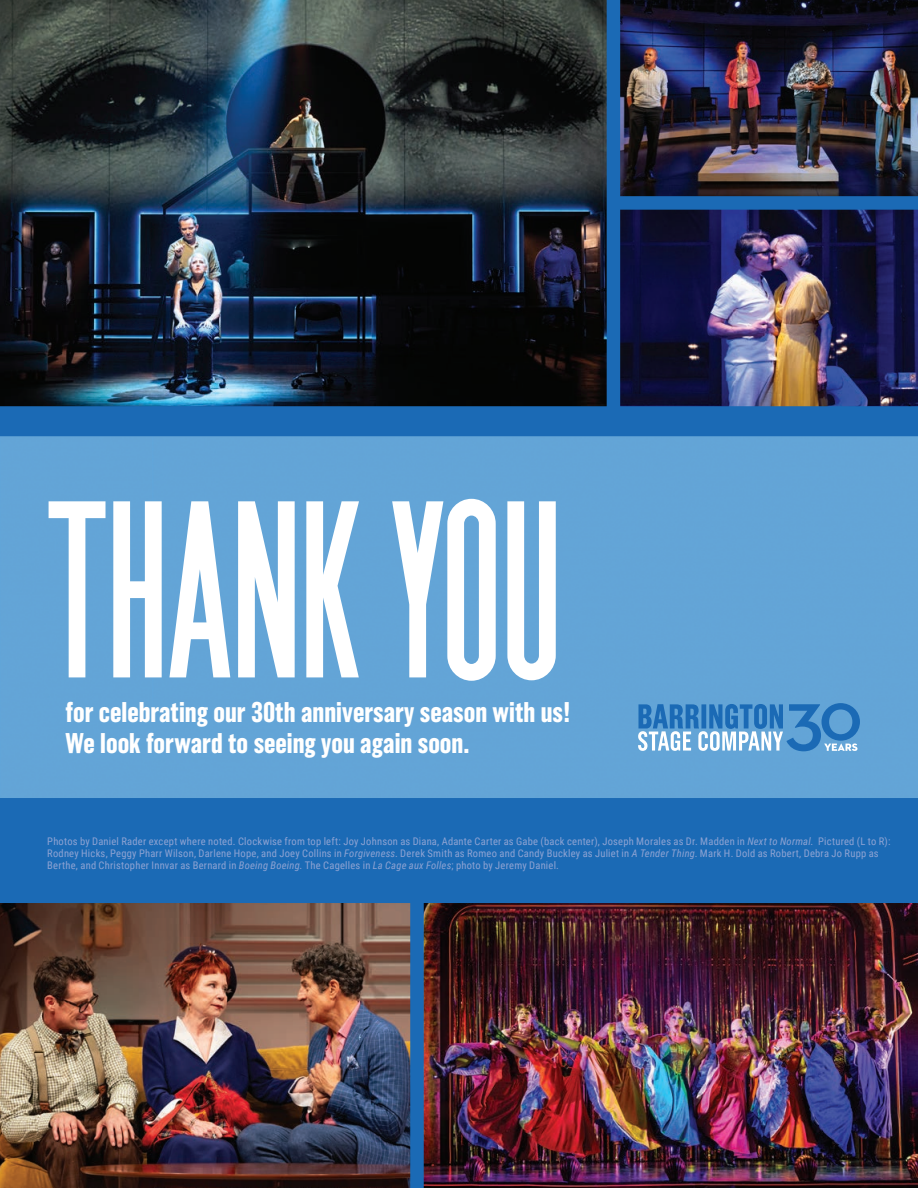
<style>
.page{position:relative;width:918px;height:1188px;background:#fff}
.page>*{position:absolute;margin:0;border:0;box-sizing:border-box;transform-origin:0 0}
.t1{font:700 195px "The National";color:#fff}
.t2{font:700 28.5px/31.5px "Grotzec Head Condensed";color:#fff}
.t3{font:10.5px/12px "Roboto Condensed";letter-spacing:.02em;color:#8ea3d3}
.s1{font-style:italic}
</style>
<div class="page">
<div style="left:0;top:436px;width:918px;height:362px;background:#63a4d7"></div>
<img style="left:0;top:903px;width:410px;height:285px">
<img style="left:424px;top:903px;width:494px;height:285px">
<img style="left:620px;top:0;width:298px;height:196px">
<img style="left:620px;top:210px;width:298px;height:196px">
<img style="left:0;top:0;width:607px;height:406px">
<div style="left:607px;top:0;width:13px;height:408px;background:#1b6ab5"></div>
<div style="left:0;top:406px;width:918px;height:30px;background:#1b6ab5"></div>
<div style="left:613px;top:196px;width:305px;height:14px;background:#1b6ab5"></div>
<div style="left:0;top:798px;width:918px;height:105px;background:#1b6ab5"></div>
<div style="left:410px;top:870px;width:14px;height:318px;background:#1b6ab5"></div>
<svg style="left:638px;top:703px;width:222px;height:48px;background:#609cd0"></svg>
<h1 class="t1" style="left:47px;top:461px;width:516px">THANK YOU</h1>
<h2 class="t2" style="left:66px;top:696px;width:507px">for celebrating our 30th anniversary season with us!<br>We look forward to seeing you again soon.</h2>
<p class="t3" style="left:47px;top:835px;width:845px">Photos by Daniel Rader except where noted. Clockwise from top left: Joy Johnson as Diana, Adante Carter as Gabe (back center), Joseph Morales as Dr. Madden in <span class="s1">Next to Normal</span>. Pictured (L to R):<br>Rodney Hicks, Peggy Pharr Wilson, Darlene Hope, and Joey Collins in <span class="s1">Forgiveness</span>. Derek Smith as Romeo and Candy Buckley as Juliet in <span class="s1">A Tender Thing</span>. Mark H. Dold as Robert, Debra Jo Rupp as<br>Berthe, and Christopher Innvar as Bernard in <span class="s1">Boeing Boeing</span>. The Cagelles in <span class="s1">La Cage aux Folles</span>; photo by Jeremy Daniel.</p>
</div>
